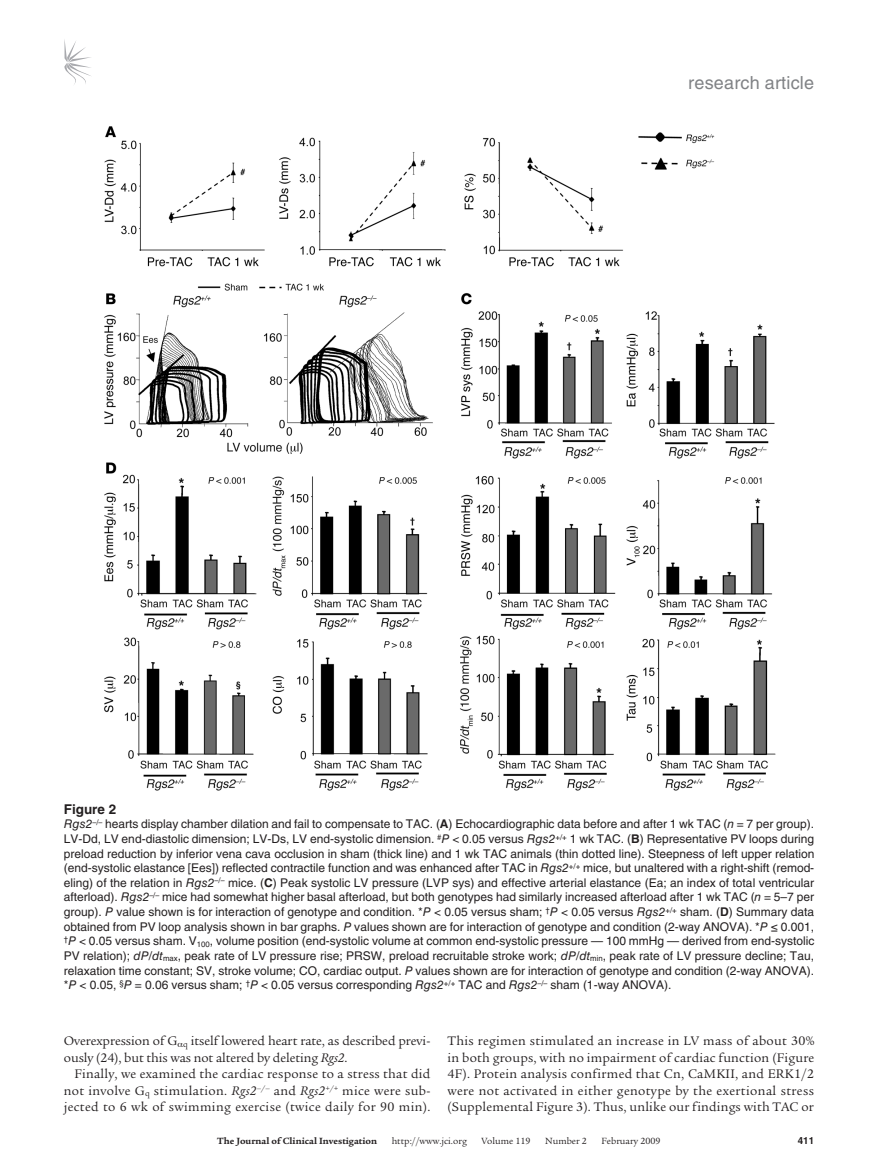
<style>
.page{position:relative;width:878px;height:1174px;background:#fff}
.page>*{position:absolute;margin:0;border:0;box-sizing:border-box;transform-origin:0 0}
.t1{font:18px "Helvetica LT Std";letter-spacing:.01em;color:#808285}
.t2{font:13.5px/16.5px "Legacy Serif Std";letter-spacing:.01em;color:#231f20;text-align:justify}
.t3{font:700 13.5px "Helvetica LT Std";color:#231f20}
.t4{font:12px/14.7px "Helvetica LT Std";color:#231f20;text-align:justify}
.t5{font:9.75px "Legacy Serif Std";color:#231f20}
.t6{font:700 9.75px "Legacy Serif Std";color:#231f20}
.t7{font:700 9.75px "Helvetica LT Std";color:#231f20}
.s1{font-style:italic}
.s2{font-weight:700}
</style>
<div class="page">
<svg style="left:64px;top:39px;width:27px;height:45px"></svg>
<img style="left:104px;top:126px;width:672px;height:665px">
<h1 class="t1" style="left:688px;top:72px;width:127px">research article</h1>
<p class="t3" style="left:64px;top:800px;width:54px">Figure 2</p>
<p class="t4" style="left:64px;top:816px;width:752px"><span class="s1">Rgs2</span><sup>–/–</sup> hearts display chamber dilation and fail to compensate to TAC. (<span class="s2">A</span>) Echocardiographic data before and after 1 wk TAC (<span class="s1">n</span> = 7 per group).<br>LV-Dd, LV end-diastolic dimension; LV-Ds, LV end-systolic dimension. <sup>#</sup><span class="s1">P</span> &lt; 0.05 versus <span class="s1">Rgs2</span><sup>+/+</sup> 1 wk TAC. (<span class="s2">B</span>) Representative PV loops during preload reduction by inferior vena cava occlusion in sham (thick line) and 1 wk TAC animals (thin dotted line). Steepness of left upper relation (end-systolic elastance [Ees]) reflected contractile function and was enhanced after TAC in <span class="s1">Rgs2</span><sup>+/+</sup> mice, but unaltered with a right-shift (remod&shy;eling) of the relation in <span class="s1">Rgs2</span><sup>–/–</sup> mice. (<span class="s2">C</span>) Peak systolic LV pressure (LVP sys) and effective arterial elastance (Ea; an index of total ventricular afterload). <span class="s1">Rgs2</span><sup>–/–</sup> mice had somewhat higher basal afterload, but both genotypes had similarly increased afterload after 1 wk TAC (<span class="s1">n</span> = 5–7 per group). <span class="s1">P</span> value shown is for interaction of genotype and condition. *<span class="s1">P</span> &lt; 0.05 versus sham; <sup>†</sup><span class="s1">P</span> &lt; 0.05 versus <span class="s1">Rgs2</span><sup>+/+</sup> sham. (<span class="s2">D</span>) Summary data obtained from PV loop analysis shown in bar graphs. <span class="s1">P</span> values shown are for interaction of genotype and condition (2-way ANOVA). *<span class="s1">P</span> ≤ 0.001, <sup>†</sup><span class="s1">P</span> &lt; 0.05 versus sham. V<sub>100</sub>, volume position (end-systolic volume at common end-systolic pressure — 100 mmHg — derived from end-systolic PV relation); <span class="s1">dP/dt</span><sub>max</sub>, peak rate of LV pressure rise; PRSW, preload recruitable stroke work; <span class="s1">dP/dt</span><sub>min</sub>, peak rate of LV pressure decline; Tau, relaxation time constant; SV, stroke volume; CO, cardiac output. <span class="s1">P</span> values shown are for interaction of genotype and condition (2-way ANOVA). *<span class="s1">P</span> &lt; 0.05, <sup>§</sup><span class="s1">P</span> = 0.06 versus sham; <sup>†</sup><span class="s1">P</span> &lt; 0.05 versus corresponding <span class="s1">Rgs2</span><sup>+/+</sup> TAC and <span class="s1">Rgs2</span><sup>–/–</sup> sham (1-way ANOVA).</p>
<p class="t2" style="left:64px;top:1032px;width:368px">Overexpression of G <sub>q</sub> itself lowered heart rate, as described previ&shy;ously (24), but this was not altered by deleting <span class="s1">Rgs2</span>.</p>
<p class="t2" style="left:64px;top:1065px;width:368px;text-indent:11px">Finally, we examined the cardiac response to a stress that did not involve G<sub>q</sub> stimulation. <span class="s1">Rgs2</span><sup>–/–</sup> and <span class="s1">Rgs2</span><sup>+/+</sup> mice were sub&shy;jected to 6 wk of swimming exercise (twice daily for 90 min).</p>
<p class="t2" style="left:447px;top:1032px;width:368px">This regimen stimulated an increase in LV mass of about 30% in both groups, with no impairment of cardiac function (Figure 4F). Protein analysis confirmed that Cn, CaMKII, and ERK1/2 were not activated in either genotype by the exertional stress (Supplemental Figure 3). Thus, unlike our findings with TAC or</p>
<p class="t6" style="left:217px;top:1135px;width:161px">The Journal of Clinical Investigation</p>
<p class="t5" style="left:391px;top:1135px;width:77px">http://www.jci.org</p>
<p class="t5" style="left:481px;top:1135px;width:50px">Volume 119</p>
<p class="t5" style="left:545px;top:1135px;width:43px">Number 2</p>
<p class="t5" style="left:601px;top:1135px;width:61px">February 2009</p>
<p class="t7" style="left:797px;top:1134px;width:18px">411</p>
</div>
